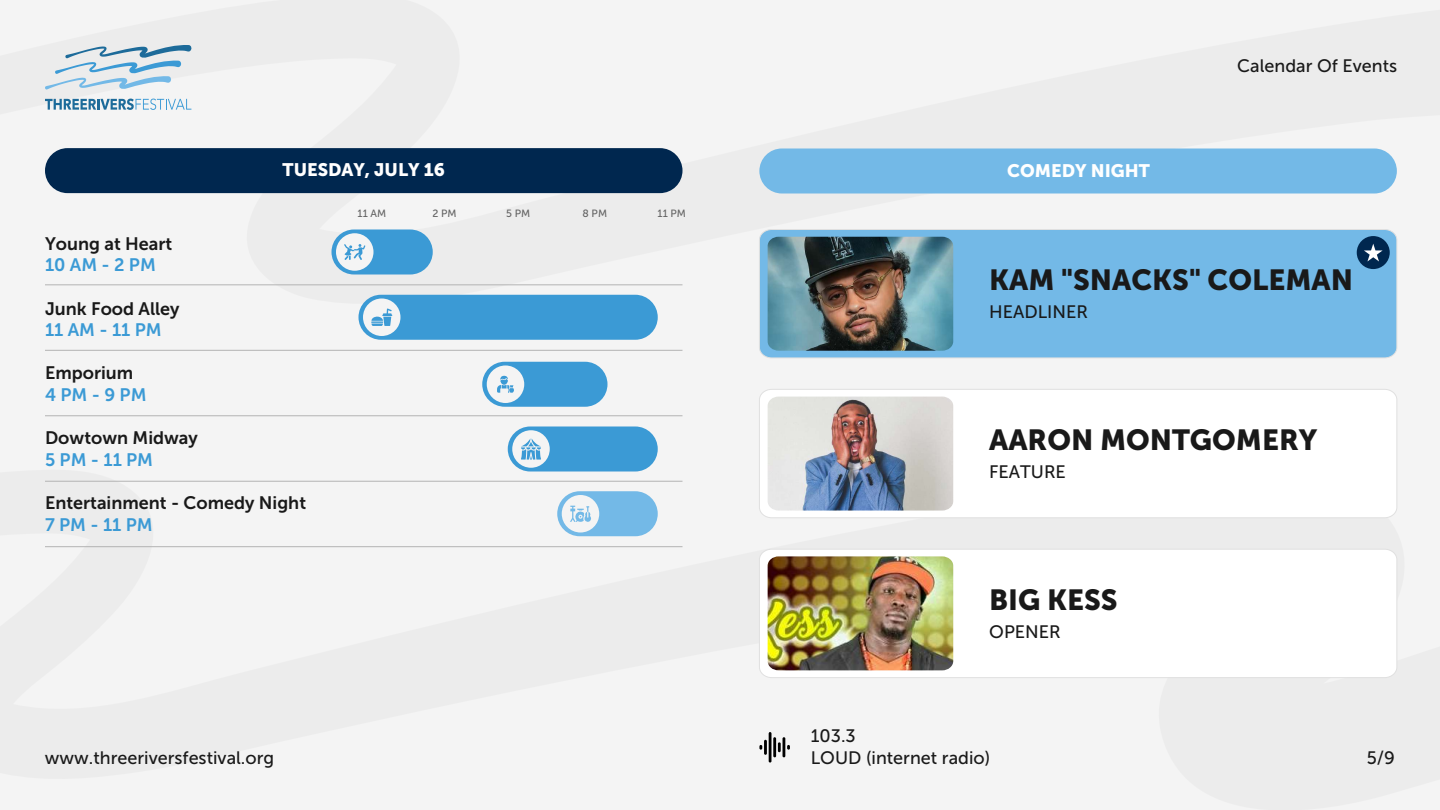
<style>
.page{position:relative;width:1440px;height:810px;background:#f4f4f4}
.page>*{position:absolute;margin:0;border:0;box-sizing:border-box;transform-origin:0 0}
.t1{font:28.95px "Museo Sans 900";color:#191919}
.t2{font:18px/21.6px "Museo Sans 500";color:#191919}
.t3{font:18px "Museo Sans 700";color:#191919}
.t4{font:18px "Museo Sans 700";color:#3b9ad5}
.t5{font:18px "Museo Sans 900";color:#fff}
.t6{font:10.5px "Museo Sans 500";color:#636363}
</style>
<div class="page">
<svg style="left:45px;top:98px;width:1352px;height:253px"></svg>
<svg style="left:759px;top:732px;width:31px;height:31px"></svg>
<div style="left:358px;top:295px;width:300px;height:45px;background:#3b9ad5;border-radius:22px"></div>
<div style="left:363px;top:298px;width:37px;height:38px;background:#f4f4f4;border-radius:50%"></div>
<svg style="left:371px;top:308px;width:21px;height:18px"></svg>
<svg style="left:45px;top:45px;width:147px;height:45px"></svg>
<svg style="left:45px;top:99px;width:146px;height:11px"></svg>
<div style="left:45px;top:148px;width:637px;height:45px;background:#00274f;border-radius:22px"></div>
<div style="left:759px;top:148px;width:638px;height:46px;background:#73b9e7;border-radius:22px"></div>
<div style="left:332px;top:230px;width:101px;height:44px;background:#3b9ad5;border-radius:22px"></div>
<div style="left:759px;top:548px;width:639px;height:130px;background:#fff"></div>
<img style="left:768px;top:556px;width:185px;height:114px">
<div style="left:759px;top:229px;width:638px;height:129px;background:#73b9e7"></div>
<img style="left:768px;top:237px;width:185px;height:114px">
<div style="left:1357px;top:236px;width:33px;height:33px;background:#00274f;border-radius:50%"></div>
<svg style="left:1364px;top:244px;width:19px;height:17px"></svg>
<div style="left:336px;top:233px;width:38px;height:38px;background:#f4f4f4;border-radius:50%"></div>
<div style="left:557px;top:491px;width:101px;height:45px;background:#73b9e7;border-radius:22px"></div>
<div style="left:562px;top:495px;width:37px;height:37px;background:#f4f4f4;border-radius:50%"></div>
<svg style="left:570px;top:506px;width:21px;height:16px"></svg>
<hr style="left:45px;top:284px;width:637px;height:1px;background:#b3b3b3">
<hr style="left:45px;top:350px;width:637px;height:1px;background:#b3b3b3">
<hr style="left:45px;top:415px;width:637px;height:1px;background:#b3b3b3">
<hr style="left:45px;top:481px;width:637px;height:1px;background:#b3b3b3">
<hr style="left:45px;top:546px;width:637px;height:1px;background:#b3b3b3">
<div style="left:482px;top:362px;width:126px;height:45px;background:#3b9ad5;border-radius:22px"></div>
<div style="left:487px;top:365px;width:37px;height:38px;background:#f4f4f4;border-radius:50%"></div>
<svg style="left:497px;top:376px;width:17px;height:17px"></svg>
<div style="left:508px;top:427px;width:150px;height:45px;background:#3b9ad5;border-radius:22px"></div>
<div style="left:512px;top:430px;width:38px;height:38px;background:#f4f4f4;border-radius:50%"></div>
<svg style="left:521px;top:438px;width:20px;height:22px"></svg>
<svg style="left:344px;top:244px;width:21px;height:16px"></svg>
<div style="left:759px;top:389px;width:638px;height:130px;background:#fff"></div>
<img style="left:768px;top:397px;width:185px;height:114px">
<p class="t5" style="left:283px;top:160px;width:164px">TUESDAY, JULY 16</p>
<p class="t5" style="left:1007px;top:160px;width:144px">COMEDY NIGHT</p>
<p class="t6" style="left:358px;top:207px;width:30px">11 AM</p>
<p class="t6" style="left:433px;top:207px;width:26px">2 PM</p>
<p class="t6" style="left:506px;top:207px;width:26px">5 PM</p>
<p class="t6" style="left:583px;top:207px;width:26px">8 PM</p>
<p class="t6" style="left:658px;top:207px;width:30px">11 PM</p>
<p class="t2" style="left:1237px;top:55px;width:161px">Calendar Of Events</p>
<p class="t3" style="left:45px;top:234px;width:129px">Young at Heart</p>
<p class="t4" style="left:45px;top:255px;width:112px">10 AM - 2 PM</p>
<p class="t3" style="left:45px;top:298px;width:136px">Junk Food Alley</p>
<p class="t4" style="left:45px;top:320px;width:118px">11 AM - 11 PM</p>
<p class="t3" style="left:45px;top:363px;width:90px">Emporium</p>
<p class="t4" style="left:45px;top:385px;width:103px">4 PM - 9 PM</p>
<p class="t3" style="left:45px;top:428px;width:154px">Dowtown Midway</p>
<p class="t4" style="left:45px;top:450px;width:110px">5 PM - 11 PM</p>
<p class="t3" style="left:45px;top:493px;width:263px">Entertainment - Comedy Night</p>
<p class="t4" style="left:45px;top:514px;width:109px">7 PM - 11 PM</p>
<h1 class="t1" style="left:989px;top:264px;width:365px">KAM "SNACKS" COLEMAN</h1>
<p class="t2" style="left:989px;top:301px;width:100px">HEADLINER</p>
<h1 class="t1" style="left:989px;top:424px;width:330px">AARON MONTGOMERY</h1>
<p class="t2" style="left:989px;top:461px;width:78px">FEATURE</p>
<h1 class="t1" style="left:989px;top:583px;width:130px">BIG KESS</h1>
<p class="t2" style="left:989px;top:621px;width:73px">OPENER</p>
<p class="t2" style="left:811px;top:725px;width:181px">103.3<br>LOUD (internet radio)</p>
<p class="t2" style="left:45px;top:747px;width:231px">www.threeriversfestival.org</p>
<p class="t2" style="left:1367px;top:747px;width:30px">5/9</p>
</div>
